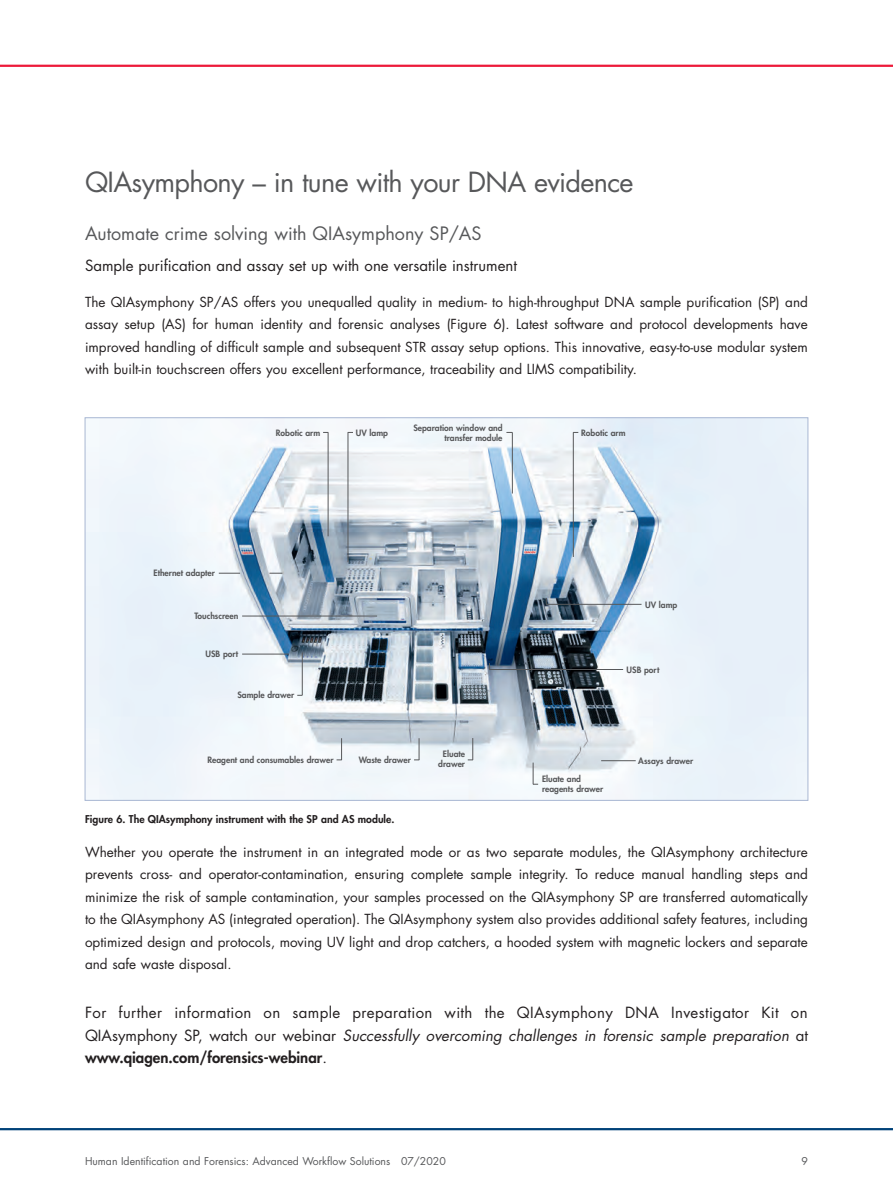
<style>
.page{position:relative;width:893px;height:1191px;background:#fff}
.page>*{position:absolute;margin:0;border:0;box-sizing:border-box;transform-origin:0 0}
.Heading_1{font:27px "Futura Std";letter-spacing:-.025em;color:#57585a}
.Heading_2{font:18px "Futura Std";color:#57585a}
.CTA_Call_to_action{font:15px/22.5px "Futura Std";letter-spacing:.025em;color:#231f20;text-align:justify}
.Heading_3{font:15px "Futura Std";color:#231f20}
.Copy{font:13.5px/22.5px "Futura Std";color:#231f20;text-align:justify}
.Running_Title_Page_N{font:10.5px "Futura Std";color:#57585a}
.Figure_Footnote{font:800 10.5px "Futura Std";color:#231f20}
.t1{font:800 8.55px/10.2px "Futura Std";color:#57585a;text-align:right}
.s1{font-style:italic}
.s2{font-weight:800}
</style>
<div class="page">
<hr style="left:0;top:65px;width:893px;height:2px;background:#ed1a3a">
<hr style="left:0;top:1128px;width:893px;height:2px;background:#004279">
<img style="left:87px;top:419px;width:719px;height:379px">
<hr style="left:512px;top:432px;width:1px;height:61px;background:#57585a">
<svg style="left:337px;top:738px;width:5px;height:22px"></svg>
<hr style="left:348px;top:432px;width:1px;height:130px;background:#57585a">
<hr style="left:573px;top:432px;width:1px;height:125px;background:#57585a">
<hr style="left:601px;top:760px;width:35px;height:1px;background:#57585a">
<hr style="left:489px;top:669px;width:134px;height:1px;background:#57585a">
<hr style="left:242px;top:616px;width:135px;height:1px;background:#57585a">
<hr style="left:242px;top:654px;width:47px;height:1px;background:#57585a">
<svg style="left:219px;top:573px;width:21px;height:1px"></svg>
<svg style="left:269px;top:573px;width:13px;height:1px"></svg>
<hr style="left:546px;top:604px;width:95px;height:1px;background:#57585a">
<hr style="left:328px;top:432px;width:1px;height:104px;background:#57585a">
<hr style="left:302px;top:652px;width:1px;height:43px;background:#57585a">
<svg style="left:414px;top:738px;width:6px;height:22px"></svg>
<svg style="left:468px;top:738px;width:5px;height:22px"></svg>
<svg style="left:533px;top:762px;width:5px;height:23px"></svg>
<p class="Heading_1" style="left:85px;top:165px;width:550px">QIAsymphony – in tune with your DNA evidence</p>
<p class="Heading_2" style="left:85px;top:222px;width:398px">Automate crime solving with QIAsymphony SP/AS</p>
<p class="Heading_3" style="left:85px;top:256px;width:433px">Sample purification and assay set up with one versatile instrument</p>
<p class="Copy" style="left:85px;top:291px;width:724px">The QIAsymphony SP/AS offers you unequalled quality in medium- to high-throughput DNA sample purification (SP) and assay setup (AS) for human identity and forensic analyses (Figure 6). Latest software and protocol developments have improved handling of difficult sample and subsequent STR assay setup options. This innovative, easy-to-use modular system with built-in touchscreen offers you excellent performance, traceability and LIMS compatibility.</p>
<p class="t1" style="left:276px;top:427px;width:46px">Robotic arm</p>
<p class="t1" style="left:413px;top:422px;width:91px">Separation window and transfer module</p>
<p class="t1" style="left:356px;top:427px;width:34px">UV lamp</p>
<p class="t1" style="left:581px;top:427px;width:46px">Robotic arm</p>
<p class="t1" style="left:154px;top:568px;width:63px">Ethernet adapter</p>
<p class="t1" style="left:195px;top:611px;width:45px">Touchscreen</p>
<p class="t1" style="left:206px;top:648px;width:34px">USB port</p>
<p class="t1" style="left:237px;top:690px;width:58px">Sample drawer</p>
<p class="t1" style="left:207px;top:754px;width:127px">Reagent and consumables drawer</p>
<p class="t1" style="left:359px;top:754px;width:54px">Waste drawer</p>
<p class="t1" style="left:438px;top:749px;width:28px;text-align:center">Eluate drawer</p>
<p class="t1" style="left:645px;top:599px;width:34px">UV lamp</p>
<p class="t1" style="left:627px;top:665px;width:34px">USB port</p>
<p class="t1" style="left:542px;top:773px;width:63px;text-align:left">Eluate and reagents drawer</p>
<p class="t1" style="left:638px;top:755px;width:56px">Assays drawer</p>
<p class="Figure_Footnote" style="left:85px;top:812px;width:311px">Figure 6. The QIAsymphony instrument with the SP and AS module.</p>
<p class="Copy" style="left:85px;top:840px;width:724px">Whether you operate the instrument in an integrated mode or as two separate modules, the QIAsymphony architecture prevents cross- and operator-contamination, ensuring complete sample integrity. To reduce manual handling steps and minimize the risk of sample contamination, your samples processed on the QIAsymphony SP are transferred automatically to the QIAsymphony AS (integrated operation). The QIAsymphony system also provides additional safety features, including optimized design and protocols, moving UV light and drop catchers, a hooded system with magnetic lockers and separate and safe waste disposal.</p>
<p class="CTA_Call_to_action" style="left:85px;top:1001px;width:724px">For further information on sample preparation with the QIAsymphony DNA Investigator Kit on QIAsymphony SP, watch our webinar <span class="s1">Successfully overcoming challenges in forensic sample preparation</span> at <span class="s2">www.qiagen.com/forensics-webinar</span>.</p>
<p class="Running_Title_Page_N" style="left:85px;top:1154px;width:362px">Human Identification and Forensics: Advanced Workflow Solutions 07/2020</p>
<p class="Running_Title_Page_N" style="left:801px;top:1154px;width:8px">9</p>
</div>
